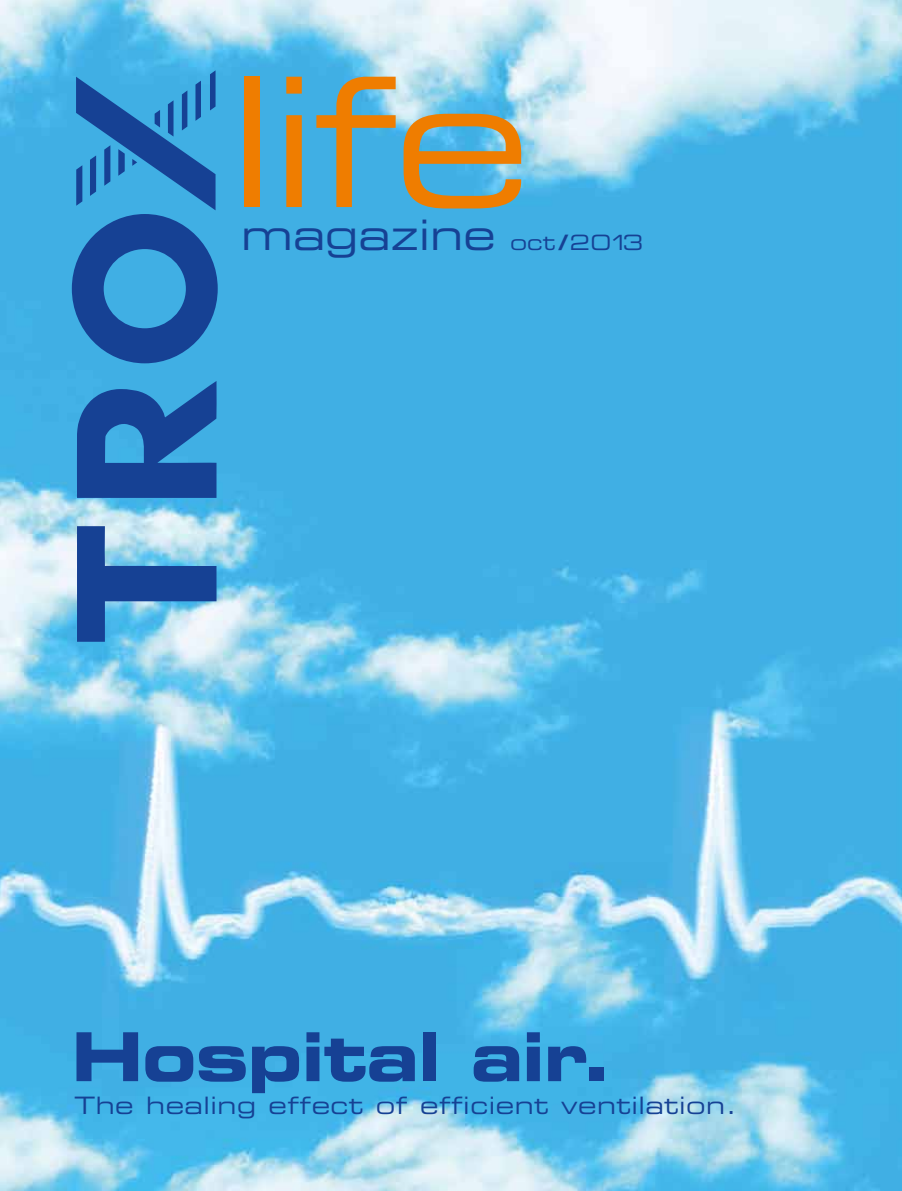
<style>
.page{position:relative;width:902px;height:1191px;background:#fff}
.page>*{position:absolute;margin:0;border:0;box-sizing:border-box;transform-origin:0 0}
.t1{font:180px "Eurostile LT Std Ex 2";color:#ef7d00}
.t2{font:67.5px "Eurostile LT Std Bold Ex 2";letter-spacing:-.02em;color:#164194}
.t3{font:42px "Eurostile LT Std Ex 2";color:#164194}
.t4{font:24px "Eurostile LT Std Ex 2";letter-spacing:.02em;color:#164194}
.s1{font-size:21px}
.s2{font-family:"Eurostile LT Std Bold Ex 2";font-size:21px}
</style>
<div class="page">
<img style="left:0;top:0;width:901px;height:1191px">
<svg style="left:77px;top:526px;width:139px;height:116px;background:#6295c7"></svg>
<svg style="left:77px;top:381px;width:140px;height:117px;background:#2363ad"></svg>
<svg style="left:72px;top:70px;width:146px;height:293px;background:#2d7ec0"></svg>
<h1 class="t1" style="left:228px;top:19px;width:304px">life</h1>
<h3 class="t3" style="left:241px;top:206px;width:403px">magazine <span class="s1">oct</span> <span class="s2">/</span><span class="s1">2013</span></h3>
<h2 class="t2" style="left:71px;top:1009px;width:543px">Hospital air.</h2>
<p class="t4" style="left:74px;top:1089px;width:664px">The healing effect of efficient ventilation.</p>
</div>
